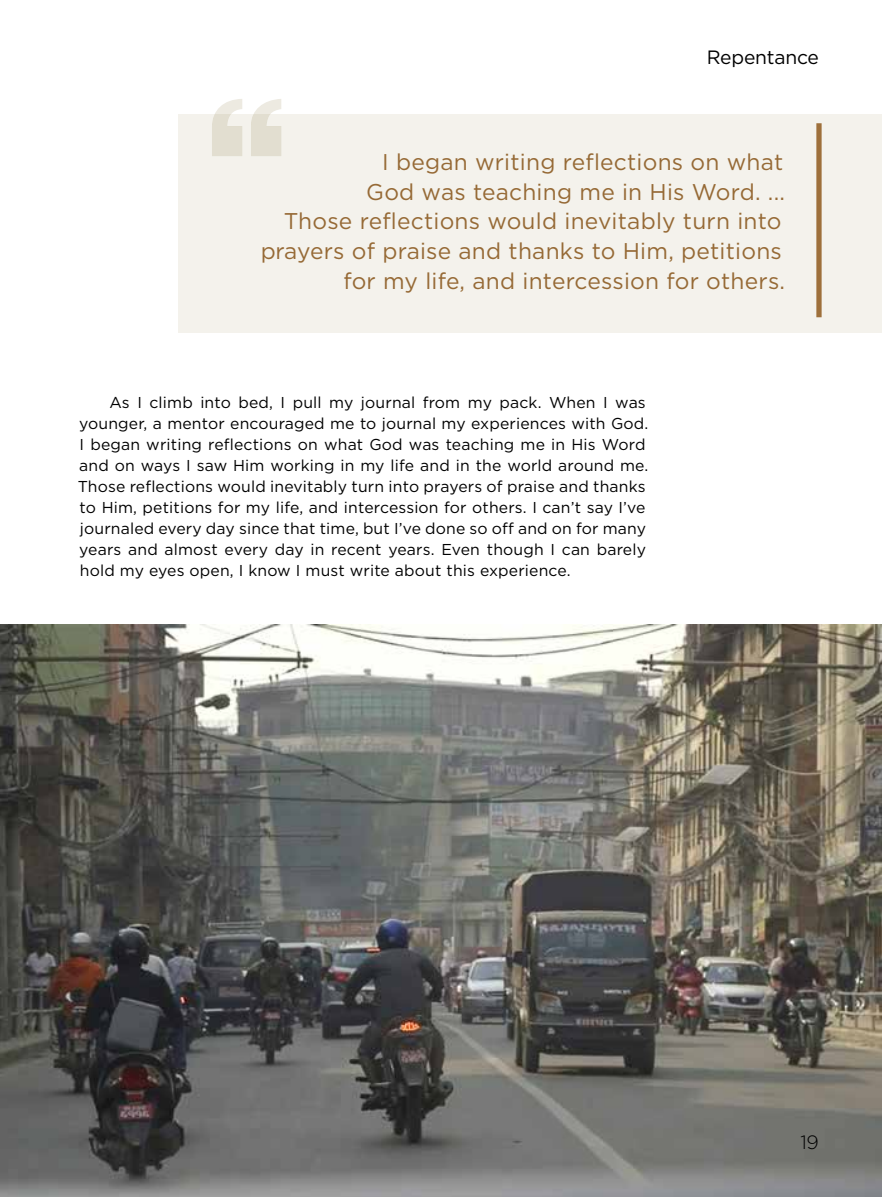
<style>
.page{position:relative;width:882px;height:1197px;background:#fff}
.page>*{position:absolute;margin:0;border:0;box-sizing:border-box;transform-origin:0 0}
.t1{font:22.75px/29.8px "Gotham";letter-spacing:.01em;color:#9e703b;text-align:right}
.t2{font:19.25px "Gotham";letter-spacing:-.01em;color:#000}
.t3{font:300 19.25px "Gotham";color:#000}
.t4{font:15.75px/21px "Gotham";letter-spacing:.01em;color:#000}
</style>
<div class="page">
<img style="left:1px;top:625px;width:881px;height:572px">
<div style="left:178px;top:114px;width:704px;height:219px;background:#f4f2ec"></div>
<div style="left:816px;top:123px;width:6px;height:194px;background:#9e703b"></div>
<svg style="left:212px;top:99px;width:30px;height:57px"></svg>
<svg style="left:251px;top:99px;width:30px;height:57px"></svg>
<p class="t2" style="left:707px;top:45px;width:114px">Repentance</p>
<h1 class="t1" style="left:260px;top:146px;width:527px">I began writing reflections on what<br>God was teaching me in His Word. ...<br>Those reflections would inevitably turn into prayers of praise and thanks to Him, petitions for my life, and intercession for others.</h1>
<p class="t4" style="left:78px;top:391px;width:572px;text-indent:32px">As I climb into bed, I pull my journal from my pack. When I was younger, a mentor encouraged me to journal my experiences with God.<br>I began writing reflections on what God was teaching me in His Word and on ways I saw Him working in my life and in the world around me.<br>Those reflections would inevitably turn into prayers of praise and thanks to Him, petitions for my life, and intercession for others. I can’t say I’ve journaled every day since that time, but I’ve done so off and on for many years and almost every day in recent years. Even though I can barely hold my eyes open, I know I must write about this experience.</p>
<p class="t3" style="left:800px;top:1130px;width:20px">19</p>
</div>
